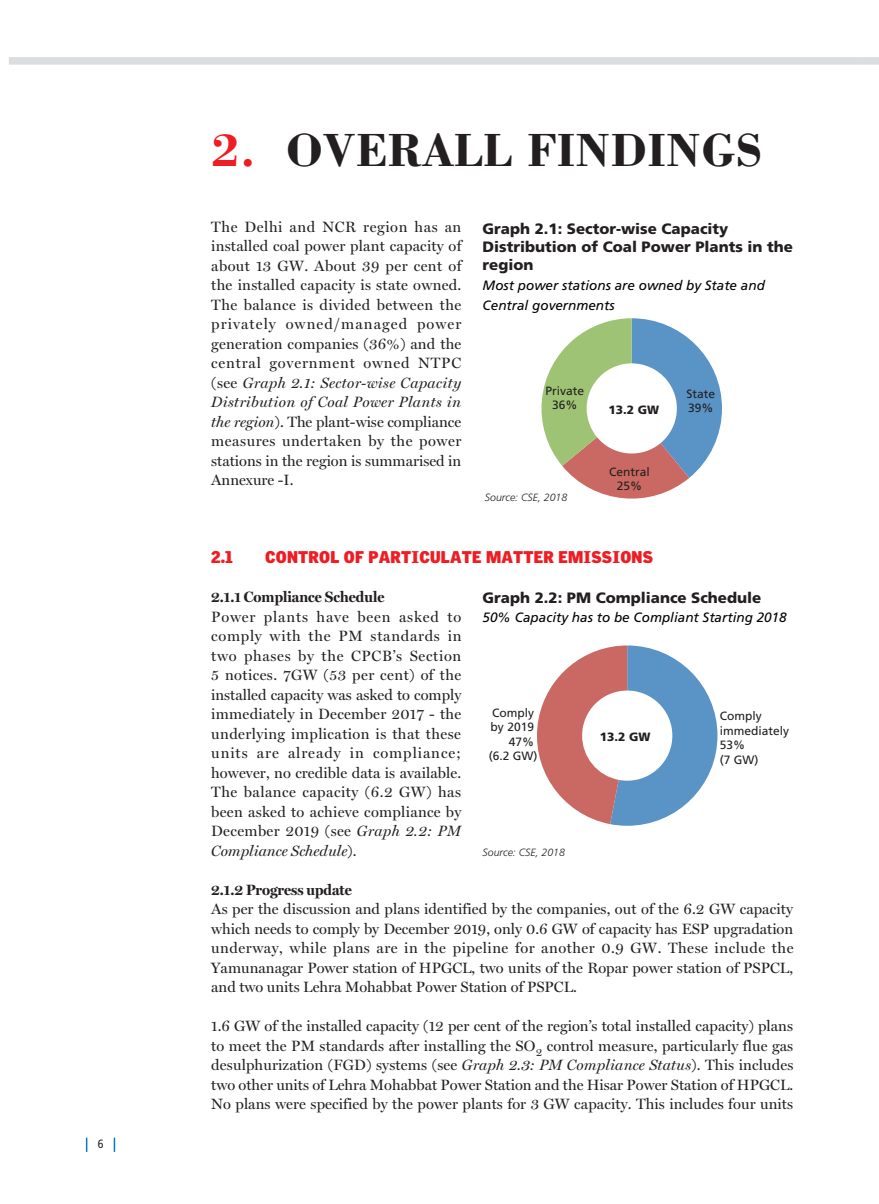
<style>
.page{position:relative;width:879px;height:1204px;background:#fff}
.page>*{position:absolute;margin:0;border:0;box-sizing:border-box;transform-origin:0 0}
.t1{font:700 48px "Bodoni";color:#231f20}
.t2{font:900 16.5px "Griffith Gothic";letter-spacing:.015em;color:#ee1d23}
.t3{font:15px/19.5px "Miller Display";letter-spacing:.005em;color:#231f20;text-align:justify}
.t4{font:900 15px/18px "Frutiger";color:#231f20}
.t5{font:700 15px "Miller Display";color:#231f20}
.t6{font:italic 13.5px/19.5px "Frutiger";color:#000}
.t7{font:12px/14.4px "Frutiger LT";color:#231f20}
.t8{font:900 12px "Frutiger LT";color:#231f20}
.t9{font:condensed 12px "Frutiger";color:#231f20}
.t10{font:italic 300 10.5px "Frutiger";color:#231f20}
.s1{color:#ee1d23}
.s2{font-style:italic}
</style>
<div class="page">
<svg style="left:86px;top:1138px;width:1px;height:14px"></svg>
<svg style="left:114px;top:1138px;width:1px;height:14px"></svg>
<div style="left:9px;top:57px;width:847px;height:8px;background:#dcdddf"></div>
<div style="left:856px;top:57px;width:22px;height:8px;background:#dcdddf"></div>
<svg style="left:541px;top:318px;width:180px;height:181px"></svg>
<svg style="left:537px;top:645px;width:180px;height:181px"></svg>
<p class="t9" style="left:98px;top:1137px;width:7px">6</p>
<h1 class="t1" style="left:211px;top:120px;width:552px"><span class="s1">2.</span> OVERALL FINDINGS</h1>
<p class="t3" style="left:211px;top:217px;width:251px">The Delhi and NCR region has an installed coal power plant capacity of about 13 GW. About 39 per cent of the installed capacity is state owned.<br>The balance is divided between the privately owned/managed power generation companies (36%) and the central government owned NTPC (see <span class="s2">Graph 2.1: Sector-wise Capacity Distribution of Coal Power Plants in the region</span>). The plant-wise compliance measures undertaken by the power stations in the region is summarised in Annexure -I.</p>
<p class="t4" style="left:482px;top:220px;width:312px">Graph 2.1: Sector-wise Capacity<br>Distribution of Coal Power Plants in the region</p>
<p class="t6" style="left:482px;top:276px;width:284px">Most power stations are owned by State and<br>Central governments</p>
<p class="t7" style="left:545px;top:383px;width:40px;text-align:center">Private<br>36%</p>
<p class="t10" style="left:484px;top:491px;width:84px">Source: CSE, 2018</p>
<p class="t8" style="left:608px;top:403px;width:52px">13.2 GW</p>
<p class="t7" style="left:609px;top:464px;width:42px;text-align:center">Central<br>25%</p>
<p class="t7" style="left:686px;top:387px;width:30px">State<br>39%</p>
<p class="t2" style="left:211px;top:547px;width:23px">2.1</p>
<p class="t2" style="left:265px;top:547px;width:389px">CONTROL OF PARTICULATE MATTER EMISSIONS</p>
<p class="t5" style="left:211px;top:588px;width:174px">2.1.1 Compliance Schedule</p>
<p class="t3" style="left:211px;top:607px;width:251px">Power plants have been asked to comply with the PM standards in two phases by the CPCB’s Section 5 notices. 7GW (53 per cent) of the installed capacity was asked to comply immediately in December 2017 - the underlying implication is that these units are already in compliance; however, no credible data is available.<br>The balance capacity (6.2 GW) has been asked to achieve compliance by December 2019 (see <span class="s2">Graph 2.2: PM Compliance Schedule</span>).</p>
<p class="t5" style="left:211px;top:880px;width:142px">2.1.2 Progress update</p>
<p class="t3" style="left:211px;top:899px;width:583px">As per the discussion and plans identified by the companies, out of the 6.2 GW capacity which needs to comply by December 2019, only 0.6 GW of capacity has ESP upgradation underway, while plans are in the pipeline for another 0.9 GW. These include the Yamunanagar Power station of HPGCL, two units of the Ropar power station of PSPCL, and two units Lehra Mohabbat Power Station of PSPCL.</p>
<p class="t3" style="left:211px;top:1016px;width:583px">1.6 GW of the installed capacity (12 per cent of the region’s total installed capacity) plans to meet the PM standards after installing the SO<sub>2</sub> control measure, particularly flue gas desulphurization (FGD) systems (see <span class="s2">Graph 2.3: PM Compliance Status</span>). This includes two other units of Lehra Mohabbat Power Station and the Hisar Power Station of HPGCL.<br>No plans were specified by the power plants for 3 GW capacity. This includes four units</p>
<p class="t4" style="left:482px;top:589px;width:280px">Graph 2.2: PM Compliance Schedule</p>
<p class="t6" style="left:482px;top:607px;width:305px">50% Capacity has to be Compliant Starting 2018</p>
<p class="t7" style="left:488px;top:705px;width:50px;text-align:right">Comply by 2019<br>47% (6.2 GW)</p>
<p class="t7" style="left:719px;top:709px;width:71px">Comply immediately<br>53%<br>(7 GW)</p>
<p class="t8" style="left:599px;top:730px;width:52px">13.2 GW</p>
<p class="t10" style="left:482px;top:846px;width:84px">Source: CSE, 2018</p>
</div>
